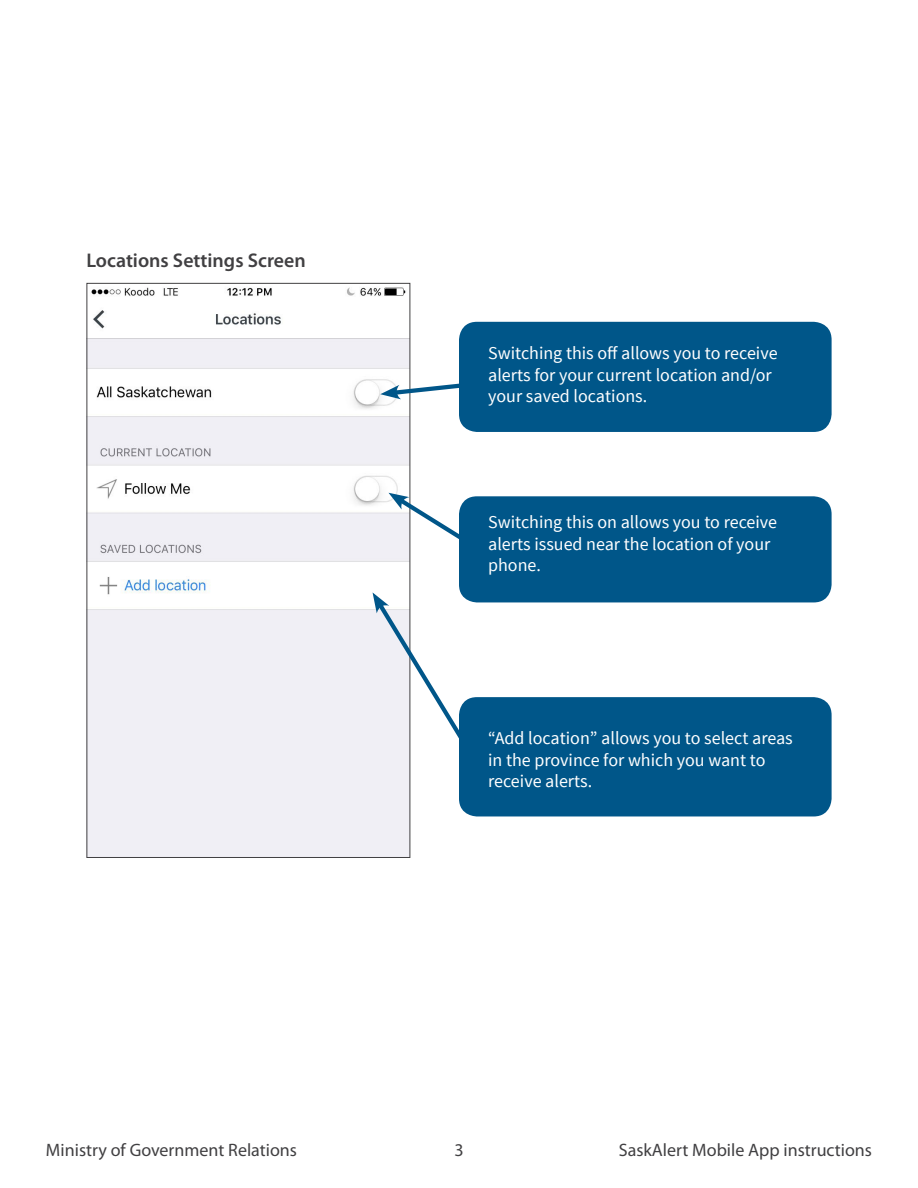
<style>
.page{position:relative;width:918px;height:1188px;background:#fff}
.page>*{position:absolute;margin:0;border:0;box-sizing:border-box;transform-origin:0 0}
.t1{font:600 19.8px "Myriad Pro";color:#414042}
.t2{font:18px/21.6px "Source Sans Pro";color:#fff}
.t3{font:18px "Myriad Pro";color:#414042}
</style>
<div class="page">
<img style="left:88px;top:287px;width:320px;height:569px">
<div style="left:459px;top:322px;width:373px;height:110px;background:#005689;border-radius:18px"></div>
<svg style="left:380px;top:379px;width:79px;height:20px"></svg>
<div style="left:459px;top:496px;width:373px;height:106px;background:#005689;border-radius:18px"></div>
<svg style="left:388px;top:493px;width:98px;height:63px"></svg>
<div style="left:459px;top:697px;width:373px;height:119px;background:#005689;border-radius:18px"></div>
<svg style="left:373px;top:592px;width:104px;height:167px"></svg>
<p class="t1" style="left:86px;top:248px;width:221px">Locations Settings Screen</p>
<p class="t2" style="left:488px;top:343px;width:291px">Switching this off allows you to receive alerts for your current location and/or your saved locations.</p>
<p class="t2" style="left:488px;top:512px;width:291px">Switching this on allows you to receive alerts issued near the location of your phone.</p>
<p class="t2" style="left:488px;top:728px;width:306px">“Add location” allows you to select areas in the province for which you want to receive alerts.</p>
<p class="t3" style="left:46px;top:1138px;width:253px">Ministry of Government Relations</p>
<p class="t3" style="left:454px;top:1138px;width:11px">3</p>
<p class="t3" style="left:619px;top:1138px;width:255px">SaskAlert Mobile App instructions</p>
</div>
